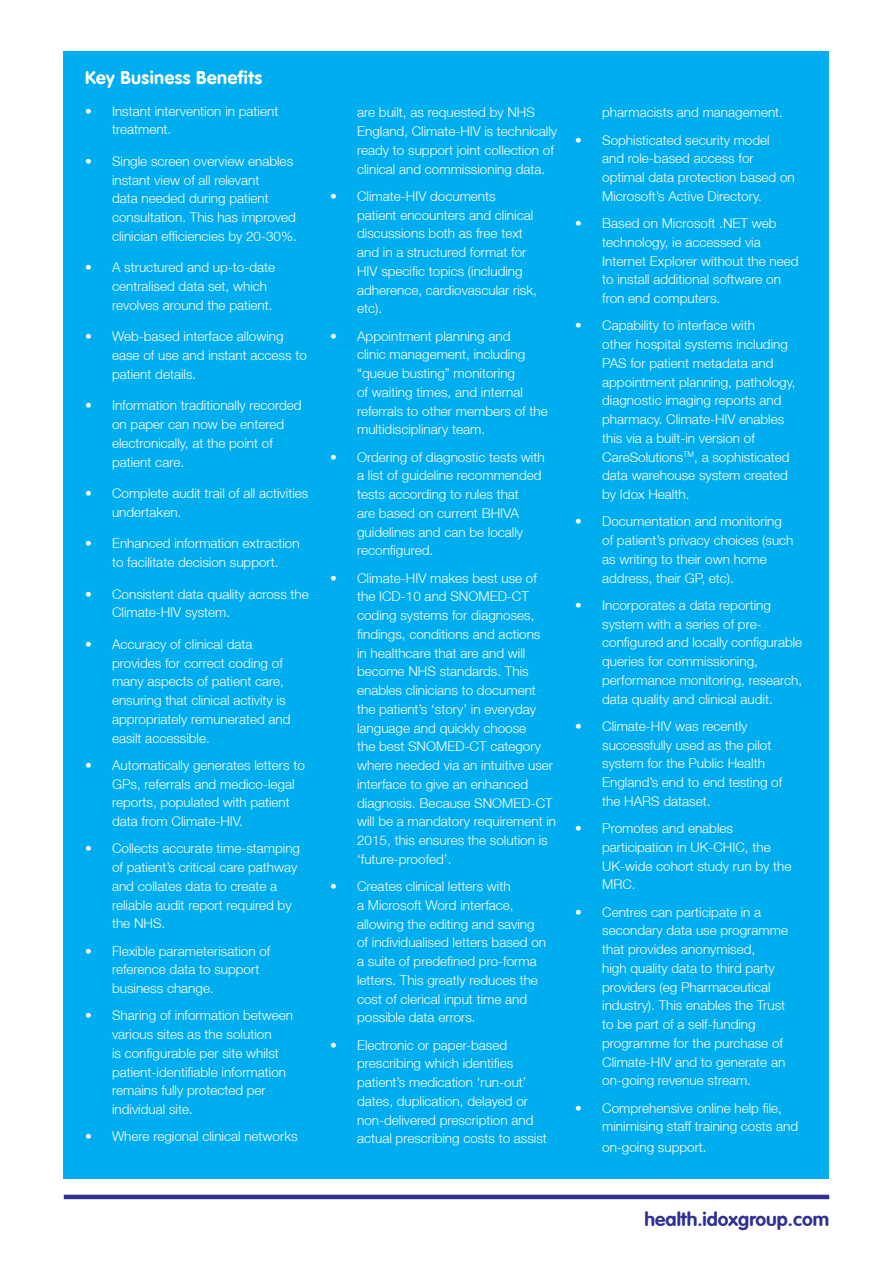
<style>
.page{position:relative;width:893px;height:1263px;background:#fff}
.page>*{position:absolute;margin:0;border:0;box-sizing:border-box;transform-origin:0 0}
.t1{font:700 19.35px "VAG Rounded";color:#2e3092}
.Idox_Key_Benefits_Ti{font:700 18px "VAG Rounded LT";letter-spacing:.025em;color:#fff}
.t2{font:300 13.5px/18.8px "Helvetica Neue LT";color:#fff}
</style>
<div class="page">
<hr style="left:64px;top:1195px;width:765px;height:4px;background:#2e3092">
<div style="left:64px;top:51px;width:765px;height:1128px;background:#00aeef"></div>
<p class="Idox_Key_Benefits_Ti" style="left:85px;top:67px;width:178px">Key Business Benefits</p>
<p class="t2" style="left:112px;top:101px;width:168px;text-indent:-27px">• Instant intervention in patient treatment.</p>
<p class="t2" style="left:112px;top:151px;width:186px;text-indent:-27px">• Single screen overview enables instant view of all relevant<br>data needed during patient consultation. This has improved clinician efficiencies by 20-30%.</p>
<p class="t2" style="left:112px;top:258px;width:165px;text-indent:-27px">• A structured and up-to-date centralised data set, which revolves around the patient.</p>
<p class="t2" style="left:112px;top:327px;width:196px;text-indent:-27px">• Web-based interface allowing ease of use and instant access to patient details.</p>
<p class="t2" style="left:112px;top:396px;width:191px;text-indent:-27px">• Information traditionally recorded on paper can now be entered electronically, at the point of patient care.</p>
<p class="t2" style="left:112px;top:484px;width:198px;text-indent:-27px">• Complete audit trail of all activities undertaken.</p>
<p class="t2" style="left:85px;top:534px;width:216px;text-align:center">• Enhanced information extraction to facilitate decision support.</p>
<p class="t2" style="left:112px;top:584px;width:198px;text-indent:-27px">• Consistent data quality across the<br>Climate-HIV system.</p>
<p class="t2" style="left:112px;top:634px;width:180px;text-indent:-27px">• Accuracy of clinical data provides for correct coding of many aspects of patient care, ensuring that clinical activity is appropriately remunerated and easilt accessible.</p>
<p class="t2" style="left:112px;top:755px;width:194px;text-indent:-27px">• Automatically generates letters to<br>GPs, referrals and medico-legal reports, populated with patient data from Climate-HIV.</p>
<p class="t2" style="left:112px;top:839px;width:190px;text-indent:-27px">• Collects accurate time-stamping of patient’s critical care pathway and collates data to create a reliable audit report required by the NHS.</p>
<p class="t2" style="left:112px;top:941px;width:160px;text-indent:-27px">• Flexible parameterisation of reference data to support business change.</p>
<p class="t2" style="left:112px;top:1006px;width:183px;text-indent:-27px">• Sharing of information between various sites as the solution<br>is configurable per site whilst patient-identifiable information remains fully protected per individual site.</p>
<p class="t2" style="left:85px;top:1127px;width:214px">• Where regional clinical networks</p>
<p class="t2" style="left:357px;top:103px;width:202px">are built, as requested by NHS England, Climate-HIV is technically ready to support joint collection of clinical and commissioning data.</p>
<p class="t2" style="left:357px;top:186px;width:181px;text-indent:-27px">• Climate-HIV documents patient encounters and clinical discussions both as free text and in a structured format for<br>HIV specific topics (including adherence, cardiovascular risk, etc).</p>
<p class="t2" style="left:357px;top:326px;width:192px;text-indent:-27px">• Appointment planning and<br>clinic management, including “queue busting” monitoring<br>of waiting times, and internal referrals to other members of the multidisciplinary team.</p>
<p class="t2" style="left:357px;top:447px;width:189px;text-indent:-27px">• Ordering of diagnostic tests with a list of guideline recommended tests according to rules that<br>are based on current BHIVA guidelines and can be locally reconfigured.</p>
<p class="t2" style="left:357px;top:568px;width:201px;text-indent:-27px">• Climate-HIV makes best use of the ICD-10 and SNOMED-CT coding systems for diagnoses, findings, conditions and actions<br>in healthcare that are and will become NHS standards. This enables clinicians to document the patient’s ‘story’ in everyday language and quickly choose<br>the best SNOMED-CT category where needed via an intuitive user interface to give an enhanced diagnosis. Because SNOMED-CT will be a mandatory requirement in<br>2015, this ensures the solution is ‘future-proofed’.</p>
<p class="t2" style="left:357px;top:877px;width:191px;text-indent:-27px">• Creates clinical letters with<br>a Microsoft Word interface, allowing the editing and saving of individualised letters based on a suite of predefined pro-forma letters. This greatly reduces the cost of clerical input time and possible data errors.</p>
<p class="t2" style="left:357px;top:1035px;width:191px;text-indent:-27px">• Electronic or paper-based prescribing which identifies patient’s medication ‘run-out’ dates, duplication, delayed or non-delivered prescription and actual prescribing costs to assist</p>
<p class="t2" style="left:602px;top:103px;width:182px">pharmacists and management.</p>
<p class="t2" style="left:602px;top:130px;width:194px;text-indent:-27px">• Sophisticated security model and role-based access for optimal data protection based on<br>Microsoft’s Active Directory.</p>
<p class="t2" style="left:602px;top:214px;width:198px;text-indent:-27px">• Based on Microsoft .NET web technology, ie accessed via<br>Internet Explorer without the need to install additional software on fron end computers.</p>
<p class="t2" style="left:602px;top:316px;width:195px;text-indent:-27px">• Capability to interface with<br>other hospital systems including<br>PAS for patient metadata and appointment planning, pathology, diagnostic imaging reports and pharmacy. Climate-HIV enables this via a built-in version of<br>CareSolutions<sup>TM</sup>, a sophisticated data warehouse system created by Idox Health.</p>
<p class="t2" style="left:602px;top:512px;width:193px;text-indent:-27px">• Documentation and monitoring of patient’s privacy choices (such as writing to their own home address, their GP, etc).</p>
<p class="t2" style="left:602px;top:595px;width:202px;text-indent:-27px">• Incorporates a data reporting system with a series of pre&shy;configured and locally configurable queries for commissioning, performance monitoring, research, data quality and clinical audit.</p>
<p class="t2" style="left:602px;top:716px;width:182px;text-indent:-27px">• Climate-HIV was recently successfully used as the pilot system for the Public Health<br>England’s end to end testing of the HARS dataset.</p>
<p class="t2" style="left:602px;top:819px;width:191px;text-indent:-27px">• Promotes and enables participation in UK-CHIC, the<br>UK-wide cohort study run by the<br>MRC.</p>
<p class="t2" style="left:602px;top:902px;width:187px;text-indent:-27px">• Centres can participate in a secondary data use programme that provides anonymised,<br>high quality data to third party providers (eg Pharmaceutical industry). This enables the Trust to be part of a self-funding programme for the purchase of<br>Climate-HIV and to generate an on-going revenue stream.</p>
<p class="t2" style="left:602px;top:1098px;width:197px;text-indent:-27px">• Comprehensive online help file, minimising staff training costs and</p>
<p class="t2" style="left:602px;top:1137px;width:106px">on-going support.</p>
<h1 class="t1" style="left:644px;top:1208px;width:186px">health.idoxgroup.com</h1>
</div>
